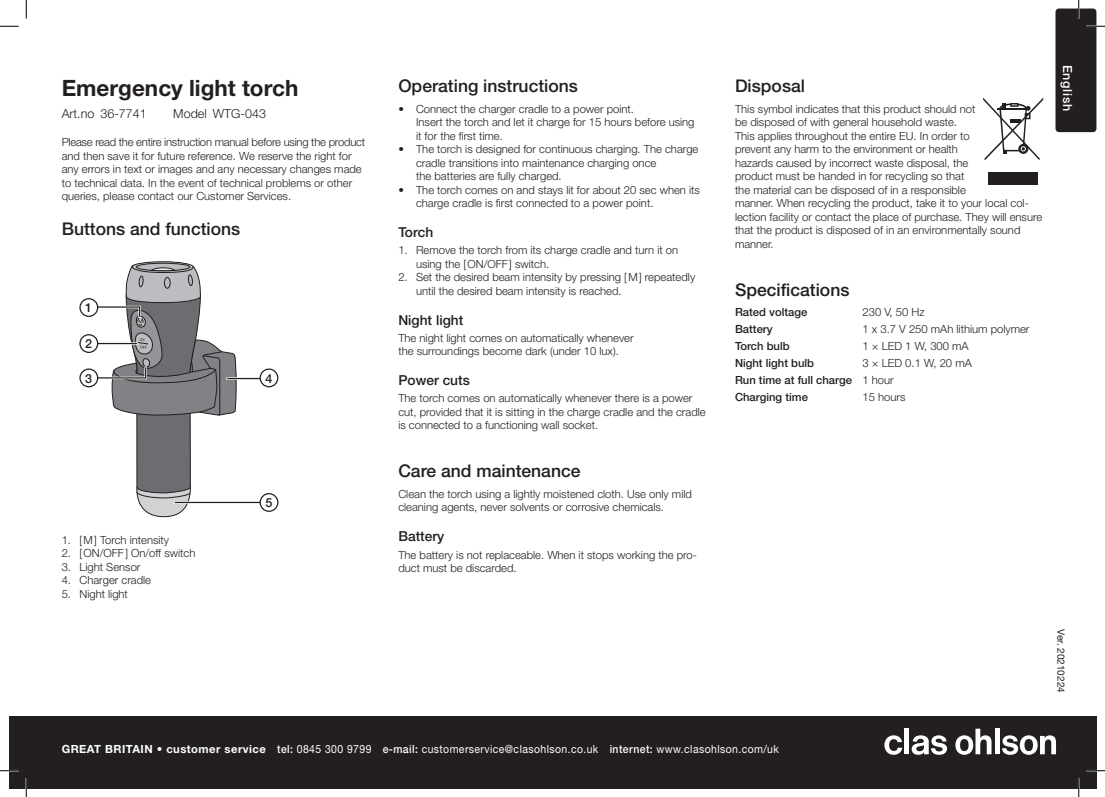
<style>
.page{position:relative;width:1105px;height:797px;background:#fff}
.page>*{position:absolute;margin:0;border:0;box-sizing:border-box;transform-origin:0 0}
.t1{font:700 22.5px "Helvetica Neue LT Std";color:#231f20}
.t2{font:500 17.5px "Helvetica Neue LT Std";color:#231f20}
.t3{font:500 13.75px "Helvetica Neue LT Std";color:#231f20}
.t4{font:300 12.5px "Helvetica Neue LT Std";color:#231f20}
.t5{font:500 12.5px "Helvetica Neue LT Std";letter-spacing:.05em;color:#fff}
.t6{font:500 12.5px "Helvetica Neue LT Std";color:#231f20}
.t7{font:300 11.25px/13.5px "Helvetica Neue LT Std";color:#231f20}
.t8{font:11.25px "Helvetica Neue LT Std";letter-spacing:.04em;color:#fff;scale:.93 1}
.t9{font:500 11.25px/17px "Helvetica Neue LT Std";color:#231f20}
.t10{font:10px "Helvetica Neue LT Std";color:#231f20}
.s1{font-weight:300}
.s2{font-weight:700}
.s3{font-weight:500}
</style>
<div class="page">
<div style="left:9px;top:716px;width:1087px;height:72px;background:#231f20"></div>
<svg style="left:884px;top:735px;width:18px;height:19px"></svg>
<div style="left:904px;top:728px;width:5px;height:26px;background:#fff"></div>
<svg style="left:912px;top:735px;width:35px;height:19px"></svg>
<svg style="left:955px;top:728px;width:36px;height:26px"></svg>
<div style="left:995px;top:728px;width:5px;height:26px;background:#fff"></div>
<svg style="left:1002px;top:735px;width:54px;height:19px"></svg>
<div style="left:1055px;top:9px;width:41px;height:123px;background:#231f20;border-radius:4px"></div>
<svg style="left:86px;top:261px;width:151px;height:256px"></svg>
<hr style="left:227px;top:378px;width:42px;height:1px;background:#231f20">
<hr style="left:175px;top:502px;width:94px;height:1px;background:#231f20">
<div style="left:80px;top:299px;width:18px;height:17px;background:#fff;border-radius:50%"></div>
<div style="left:79px;top:298px;width:19px;height:19px;border:1px solid #231f20;border-radius:50%"></div>
<div style="left:80px;top:335px;width:18px;height:17px;background:#fff;border-radius:50%"></div>
<div style="left:79px;top:334px;width:19px;height:19px;border:1px solid #231f20;border-radius:50%"></div>
<svg style="left:80px;top:369px;width:18px;height:18px"></svg>
<div style="left:79px;top:368px;width:19px;height:19px;border:1px solid #231f20;border-radius:50%"></div>
<div style="left:260px;top:369px;width:18px;height:18px;background:#fff;border-radius:50%"></div>
<div style="left:260px;top:368px;width:18px;height:19px;border:1px solid #231f20;border-radius:50%"></div>
<div style="left:260px;top:493px;width:18px;height:18px;background:#fff;border-radius:50%"></div>
<div style="left:260px;top:493px;width:18px;height:19px;border:1px solid #231f20;border-radius:50%"></div>
<svg style="left:983px;top:98px;width:60px;height:62px"></svg>
<div style="left:988px;top:172px;width:50px;height:13px;background:#231f20"></div>
<svg style="left:0;top:25px;width:19px;height:2px"></svg>
<svg style="left:1086px;top:25px;width:19px;height:2px"></svg>
<svg style="left:0;top:770px;width:19px;height:1px"></svg>
<svg style="left:1086px;top:770px;width:19px;height:1px"></svg>
<svg style="left:25px;top:0;width:2px;height:19px"></svg>
<svg style="left:25px;top:778px;width:2px;height:19px"></svg>
<svg style="left:1078px;top:0;width:1px;height:19px"></svg>
<svg style="left:1078px;top:778px;width:1px;height:19px"></svg>
<h1 class="t1" style="left:62px;top:74px;width:238px">Emergency light torch</h1>
<p class="t4" style="left:62px;top:105px;width:87px">Art.no 36-7741</p>
<p class="t4" style="left:173px;top:105px;width:94px">Model WTG-043</p>
<p class="t7" style="left:62px;top:135px;width:305px">Please read the entire instruction manual before using the product and then save it for future reference. We reserve the right for any errors in text or images and any necessary changes made to technical data. In the event of technical problems or other queries, please contact our Customer Services.</p>
<h2 class="t2" style="left:62px;top:218px;width:180px">Buttons and functions</h2>
<p class="t6" style="left:85px;top:300px;width:8px">1</p>
<p class="t6" style="left:85px;top:336px;width:8px">2</p>
<p class="t6" style="left:85px;top:371px;width:8px">3</p>
<p class="t6" style="left:265px;top:371px;width:8px">4</p>
<p class="t7" style="left:62px;top:532px;width:109px">1. [M] Torch intensity</p>
<p class="t7" style="left:62px;top:546px;width:135px">2. [ON/OFF] On/off switch</p>
<p class="t7" style="left:62px;top:559px;width:80px">3. Light Sensor</p>
<p class="t7" style="left:62px;top:573px;width:91px">4. Charger cradle</p>
<p class="t7" style="left:62px;top:586px;width:68px">5. Night light</p>
<p class="t6" style="left:265px;top:495px;width:8px">5</p>
<h2 class="t2" style="left:398px;top:75px;width:181px">Operating instructions</h2>
<p class="t7" style="left:416px;top:101px;width:280px;text-indent:-18px">• Connect the charger cradle to a power point.<br>Insert the torch and let it charge for 15 hours before using it for the first time.</p>
<p class="t7" style="left:416px;top:142px;width:284px;text-indent:-18px">• The torch is designed for continuous charging. The charge cradle transitions into maintenance charging once<br>the batteries are fully charged.</p>
<p class="t7" style="left:416px;top:182px;width:285px;text-indent:-18px">• The torch comes on and stays lit for about 20 sec when its charge cradle is first connected to a power point.</p>
<p class="t3" style="left:398px;top:224px;width:36px">Torch</p>
<p class="t7" style="left:416px;top:243px;width:264px;text-indent:-18px">1. Remove the torch from its charge cradle and turn it on using the [ON/OFF] switch.</p>
<p class="t7" style="left:416px;top:270px;width:281px;text-indent:-18px">2. Set the desired beam intensity by pressing [M] repeatedly until the desired beam intensity is reached.</p>
<p class="t3" style="left:398px;top:311px;width:66px">Night light</p>
<p class="t7" style="left:398px;top:331px;width:237px">The night light comes on automatically whenever the surroundings become dark (under 10 lux).</p>
<p class="t3" style="left:398px;top:372px;width:73px">Power cuts</p>
<p class="t7" style="left:398px;top:391px;width:309px">The torch comes on automatically whenever there is a power cut, provided that it is sitting in the charge cradle and the cradle is connected to a functioning wall socket.</p>
<h2 class="t2" style="left:398px;top:460px;width:184px">Care and maintenance</h2>
<p class="t7" style="left:398px;top:487px;width:295px">Clean the torch using a lightly moistened cloth. Use only mild cleaning agents, never solvents or corrosive chemicals.</p>
<p class="t3" style="left:398px;top:528px;width:48px">Battery</p>
<p class="t7" style="left:398px;top:547px;width:300px">The battery is not replaceable. When it stops working the pro&shy;duct must be discarded.</p>
<h2 class="t2" style="left:735px;top:75px;width:72px">Disposal</h2>
<p class="t7" style="left:735px;top:101px;width:309px">This symbol indicates that this product should not<br>be disposed of with general household waste.<br>This applies throughout the entire EU. In order to<br>prevent any harm to the environment or health<br>hazards caused by incorrect waste disposal, the<br>product must be handed in for recycling so that<br>the material can be disposed of in a responsible<br>manner. When recycling the product, take it to your local col&shy;lection facility or contact the place of purchase. They will ensure that the product is disposed of in an environmentally sound manner.</p>
<h2 class="t2" style="left:735px;top:279px;width:116px">Specifications</h2>
<p class="t9" style="left:735px;top:303px;width:74px">Rated voltage</p>
<p class="t7" style="left:862px;top:305px;width:64px">230 V, 50 Hz</p>
<p class="t9" style="left:735px;top:321px;width:39px">Battery</p>
<p class="t7" style="left:862px;top:322px;width:168px">1 x 3.7 V 250 mAh lithium polymer</p>
<p class="t9" style="left:735px;top:338px;width:56px">Torch bulb</p>
<p class="t7" style="left:862px;top:339px;width:108px">1 × LED 1 W, 300 mA</p>
<p class="t9" style="left:735px;top:355px;width:81px">Night light bulb</p>
<p class="t9" style="left:735px;top:355px;width:238px;text-indent:127px"><span class="s1">3 × LED 0.1 W, 20 mA<br></span>Run time at full charge <span class="s1">1 hour<br></span>Charging time</p>
<p class="t7" style="left:862px;top:390px;width:44px">15 hours</p>
<p class="t5" style="left:1075px;top:65px;width:47px;rotate:90deg">English</p>
<p class="t10" style="left:1067px;top:629px;width:65px;rotate:90deg">Ver. 20210224</p>
<p class="t8" style="left:62px;top:742px;width:773px"><span class="s2">GREAT BRITAIN • customer service</span> <span class="s3">tel:</span> 0845 300 9799 <span class="s3">e-mail:</span> customerservice@clasohlson.co.uk <span class="s3">internet:</span> www.clasohlson.com/uk</p>
</div>
